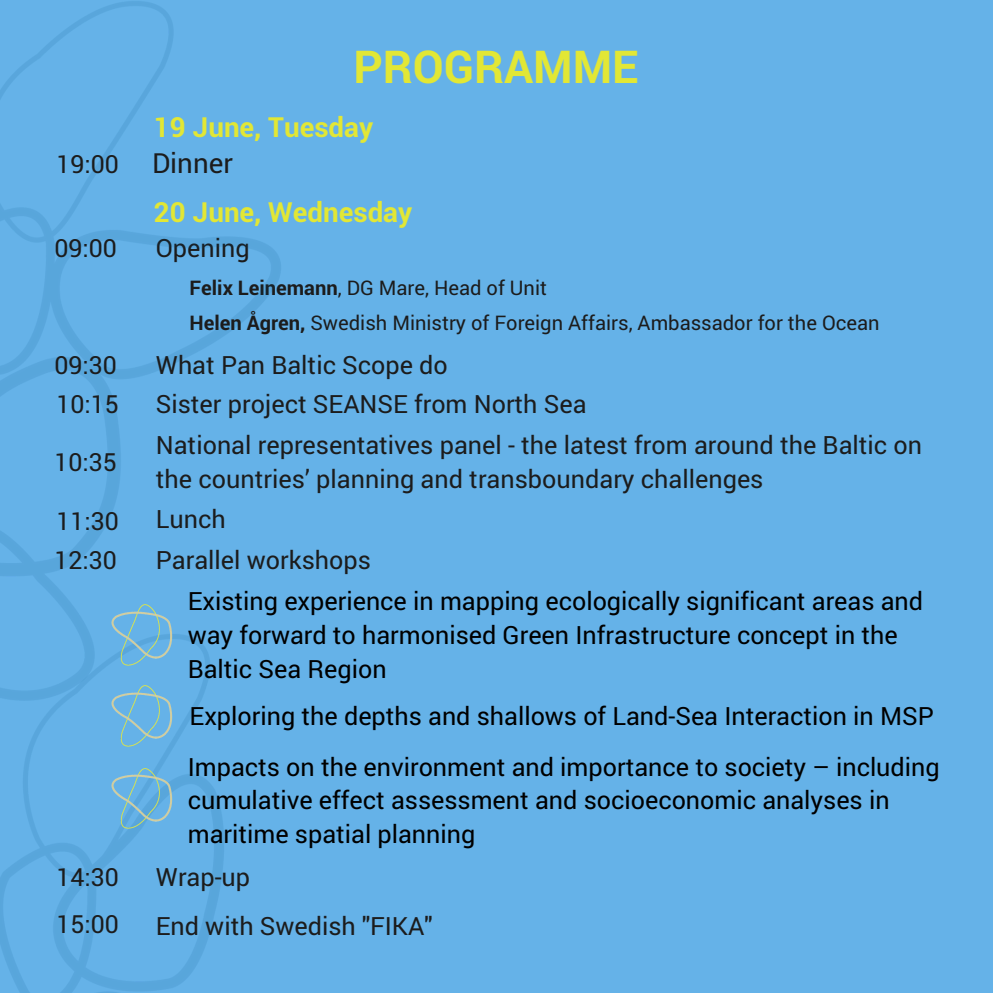
<style>
.page{position:relative;width:993px;height:993px;background:#fff}
.page>*{position:absolute;margin:0;border:0;box-sizing:border-box;transform-origin:0 0}
.t1{font:700 45.25px "Roboto";color:#e2e735}
.t2{font:700 27.75px "Roboto";color:#e2e735}
.t3{font:27.75px "Roboto";color:#1c1c1c}
.t4{font:25.25px/33.8px "Roboto";color:#1c1c1c}
.t5{font:25px/33.8px "Roboto";color:#000}
.t6{font:25px/39.5px "Roboto";color:#1c1c1c}
.t7{font:20.25px "Roboto";color:#1c1c1c}
.s1{font-weight:700}
</style>
<div class="page">
<div style="left:0;top:0;width:992px;height:992px;background:#65b2e8"></div>
<img style="left:120px;top:604px;width:34px;height:62px">
<img style="left:111px;top:610px;width:63px;height:49px">
<img style="left:120px;top:685px;width:33px;height:62px">
<img style="left:111px;top:690px;width:63px;height:49px">
<img style="left:118px;top:765px;width:45px;height:66px">
<img style="left:111px;top:773px;width:63px;height:49px">
<h1 class="t1" style="left:353px;top:35px;width:286px">PROGRAMME</h1>
<p class="t6" style="left:56px;top:143px;width:64px">19:00</p>
<p class="t6" style="left:54px;top:228px;width:64px">09:00</p>
<p class="t2" style="left:154px;top:108px;width:221px">19 June, Tuesday</p>
<p class="t3" style="left:152px;top:144px;width:82px">Dinner</p>
<p class="t2" style="left:154px;top:192px;width:260px">20 June, Wednesday</p>
<p class="t6" style="left:156px;top:228px;width:95px">Opening</p>
<p class="t7" style="left:189px;top:273px;width:359px"><span class="s1">Felix Leinemann</span>, DG Mare, Head of Unit</p>
<p class="t7" style="left:189px;top:309px;width:691px"><span class="s1">Helen Ågren,</span> Swedish Ministry of Foreign Affairs, Ambassador for the Ocean</p>
<p class="t6" style="left:156px;top:344px;width:432px">What Pan Baltic Scope do<br>Sister project SEANSE from North Sea</p>
<p class="t6" style="left:54px;top:344px;width:66px">09:30<br>10:15</p>
<p class="t6" style="left:54px;top:441px;width:64px">10:35</p>
<p class="t6" style="left:56px;top:500px;width:64px">11:30</p>
<p class="t4" style="left:156px;top:501px;width:71px">Lunch</p>
<p class="t6" style="left:54px;top:539px;width:64px">12:30</p>
<p class="t4" style="left:156px;top:427px;width:767px">National representatives panel - the latest from around the Baltic on the countries’ planning and transboundary challenges</p>
<p class="t4" style="left:156px;top:542px;width:216px">Parallel workshops</p>
<p class="t5" style="left:188px;top:583px;width:736px">Existing experience in mapping ecologically significant areas and way forward to harmonised Green Infrastructure concept in the<br>Baltic Sea Region</p>
<p class="t5" style="left:189px;top:698px;width:745px">Exploring the depths and shallows of Land-Sea Interaction in MSP</p>
<p class="t6" style="left:56px;top:852px;width:64px;line-height:47px">14:30<br>15:00</p>
<p class="t5" style="left:188px;top:748px;width:753px">Impacts on the environment and importance to society – including cumulative effect assessment and socioeconomic analyses in maritime spatial planning</p>
<p class="t6" style="left:156px;top:851px;width:278px;line-height:48.8px">Wrap-up<br>End with Swedish "FIKA"</p>
</div>
